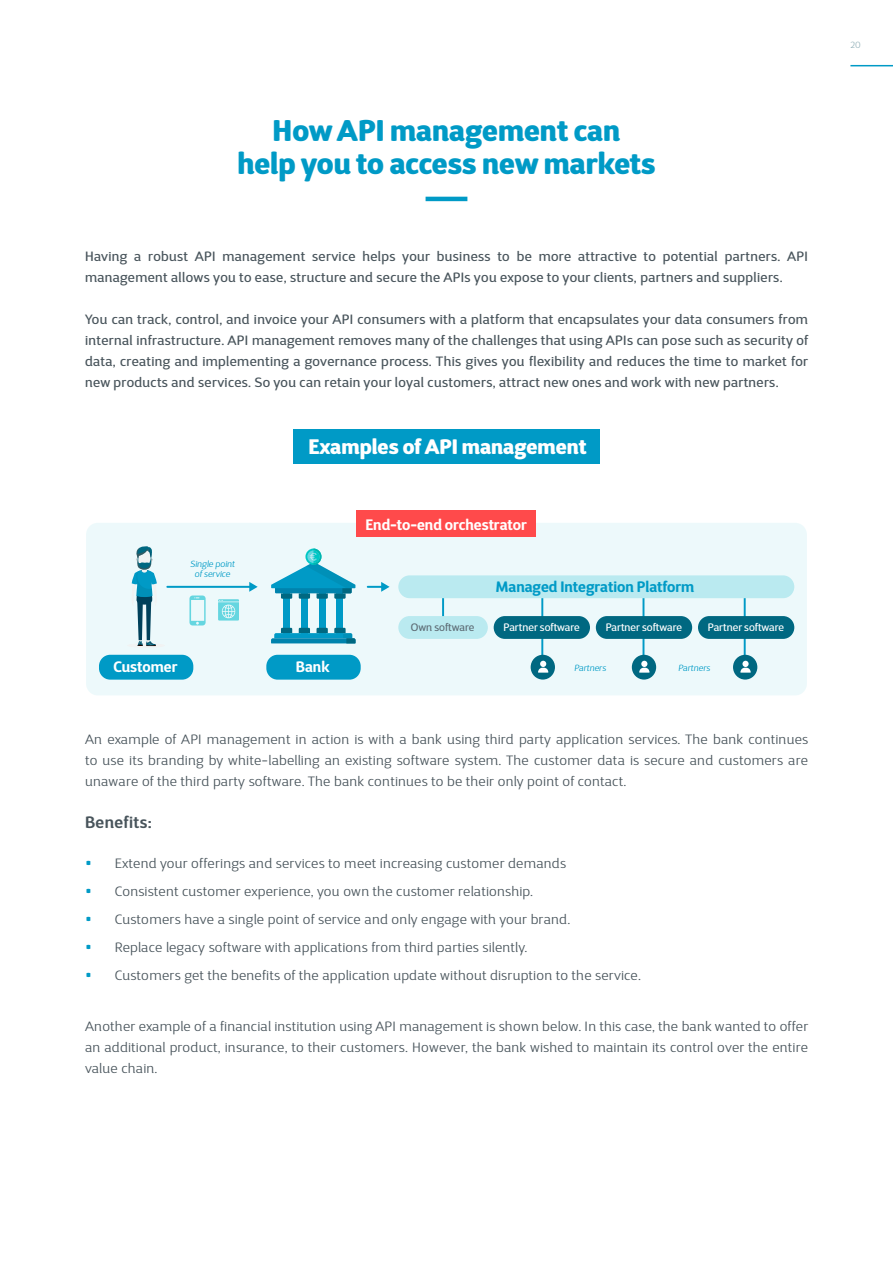
<style>
.page{position:relative;width:893px;height:1263px;background:#fff}
.page>*{position:absolute;margin:0;border:0;box-sizing:border-box;transform-origin:0 0}
.t1{font:900 30px/33px "D Sari";color:#009ac6;text-align:center}
.t2{font:900 21px "D Sari";color:#fff}
.t3{font:600 16.5px "D Sari";letter-spacing:.025em;color:#48545b}
.t4{font:700 15.15px "D Sari";color:#fff}
.t5{font:700 15.15px "D Sari";color:#009ac6}
.t6{font:300 13.5px/21px "D Sari";letter-spacing:.025em;color:#48545b;text-align:justify}
.t7{font:13.5px/21px "D Sari";letter-spacing:.025em;color:#48545b}
.t8{font:10.8px "D Sari";color:#fff}
.t9{font:10.8px "D Sari";color:#5e6d76}
.t10{font:italic 300 9px/10.6px "D Sari";color:#009ac6;text-align:center}
.t11{font:300 9px "D Sari";color:#93b1b9}
.s1{font-weight:700;font-size:27px;color:#009ac6}
</style>
<div class="page">
<hr style="left:850px;top:65px;width:43px;height:1px;background:#009ac6">
<hr style="left:426px;top:197px;width:41px;height:4px;background:#009ac6">
<div style="left:293px;top:429px;width:306px;height:34px;background:#009ac6"></div>
<div style="left:86px;top:523px;width:721px;height:172px;background:#edf9fb;border-radius:12px"></div>
<div style="left:99px;top:655px;width:94px;height:25px;background:#009ac6;border-radius:11px"></div>
<div style="left:266px;top:655px;width:95px;height:25px;background:#009ac6;border-radius:11px"></div>
<svg style="left:189px;top:595px;width:17px;height:30px"></svg>
<svg style="left:218px;top:599px;width:21px;height:21px"></svg>
<hr style="left:167px;top:586px;width:84px;height:2px;background:#009ac6">
<svg style="left:249px;top:582px;width:9px;height:10px"></svg>
<svg style="left:368px;top:582px;width:22px;height:10px"></svg>
<div style="left:127px;top:643px;width:38px;height:5px;background:#f1f3f3;border-radius:50%"></div>
<svg style="left:131px;top:546px;width:26px;height:100px"></svg>
<div style="left:301px;top:592px;width:7px;height:43px;background:#009ac6"></div>
<div style="left:319px;top:592px;width:6px;height:43px;background:#009ac6"></div>
<div style="left:337px;top:592px;width:6px;height:43px;background:#009ac6"></div>
<div style="left:283px;top:592px;width:7px;height:43px;background:#009ac6"></div>
<svg style="left:271px;top:628px;width:84px;height:15px"></svg>
<svg style="left:271px;top:548px;width:84px;height:51px"></svg>
<svg style="left:442px;top:598px;width:2px;height:18px"></svg>
<svg style="left:541px;top:598px;width:2px;height:18px"></svg>
<svg style="left:642px;top:598px;width:2px;height:18px"></svg>
<svg style="left:744px;top:598px;width:2px;height:18px"></svg>
<hr style="left:541px;top:634px;width:2px;height:21px;background:#009ac6">
<hr style="left:642px;top:634px;width:2px;height:21px;background:#009ac6">
<hr style="left:744px;top:634px;width:2px;height:21px;background:#009ac6">
<div style="left:398px;top:575px;width:396px;height:23px;background:#baeaf0;border-radius:11px"></div>
<div style="left:398px;top:616px;width:90px;height:23px;background:#baeaf0;border-radius:11px"></div>
<div style="left:494px;top:616px;width:96px;height:23px;background:#006881;border-radius:11px"></div>
<div style="left:596px;top:616px;width:96px;height:23px;background:#006881;border-radius:11px"></div>
<div style="left:698px;top:616px;width:96px;height:23px;background:#006881;border-radius:11px"></div>
<div style="left:531px;top:655px;width:24px;height:24px;background:#006881;border-radius:50%"></div>
<svg style="left:538px;top:661px;width:10px;height:12px"></svg>
<div style="left:632px;top:655px;width:24px;height:24px;background:#006881;border-radius:50%"></div>
<svg style="left:639px;top:661px;width:10px;height:12px"></svg>
<div style="left:733px;top:655px;width:24px;height:24px;background:#006881;border-radius:50%"></div>
<div style="left:742px;top:661px;width:7px;height:6px;background:#fff;border-radius:50%"></div>
<svg style="left:740px;top:668px;width:11px;height:5px"></svg>
<div style="left:356px;top:510px;width:180px;height:27px;background:#ff4a4b"></div>
<h1 class="t1" style="left:237px;top:113px;width:420px">How API management can<br>help you to access new markets</h1>
<p class="t7" style="left:85px;top:246px;width:724px">Having a robust API management service helps your business to be more attractive to potential partners. API management allows you to ease, structure and secure the APIs you expose to your clients, partners and suppliers.</p>
<p class="t7" style="left:85px;top:309px;width:725px;text-align:justify">You can track, control, and invoice your API consumers with a platform that encapsulates your data consumers from internal infrastructure. API management removes many of the challenges that using APIs can pose such as security of data, creating and implementing a governance process. This gives you flexibility and reduces the time to market for new products and services. So you can retain your loyal customers, attract new ones and work with new partners.</p>
<h2 class="t2" style="left:308px;top:433px;width:280px">Examples of API management</h2>
<p class="t10" style="left:190px;top:558px;width:46px">Single point of service</p>
<p class="t4" style="left:113px;top:657px;width:66px">Customer</p>
<p class="t4" style="left:296px;top:657px;width:35px">Bank</p>
<p class="t4" style="left:365px;top:515px;width:163px">End-to-end orchestrator</p>
<p class="t5" style="left:496px;top:577px;width:200px">Managed Integration Platform</p>
<p class="t9" style="left:411px;top:620px;width:65px">Own software</p>
<p class="t8" style="left:503px;top:620px;width:78px">Partner software</p>
<p class="t8" style="left:606px;top:620px;width:78px">Partner software</p>
<p class="t8" style="left:708px;top:620px;width:78px">Partner software</p>
<p class="t10" style="left:574px;top:662px;width:33px">Partners</p>
<p class="t10" style="left:678px;top:662px;width:33px">Partners</p>
<p class="t6" style="left:85px;top:728px;width:724px">An example of API management in action is with a bank using third party application services. The bank continues to use its branding by white-labelling an existing software system. The customer data is secure and customers are unaware of the third party software. The bank continues to be their only point of contact.</p>
<p class="t3" style="left:85px;top:811px;width:68px">Benefits:</p>
<p class="t6" style="left:85px;top:853px;width:482px"><span class="s1">•</span> Extend your offerings and services to meet increasing customer demands</p>
<p class="t6" style="left:85px;top:881px;width:449px"><span class="s1">•</span> Consistent customer experience, you own the customer relationship.</p>
<p class="t6" style="left:85px;top:909px;width:486px"><span class="s1">•</span> Customers have a single point of service and only engage with your brand.</p>
<p class="t6" style="left:85px;top:937px;width:444px"><span class="s1">•</span> Replace legacy software with applications from third parties silently.</p>
<p class="t6" style="left:85px;top:965px;width:557px"><span class="s1">•</span> Customers get the benefits of the application update without disruption to the service.</p>
<p class="t6" style="left:85px;top:1015px;width:725px">Another example of a financial institution using API management is shown below. In this case, the bank wanted to offer an additional product, insurance, to their customers. However, the bank wished to maintain its control over the entire value chain.</p>
<p class="t11" style="left:850px;top:39px;width:12px">20</p>
</div>
